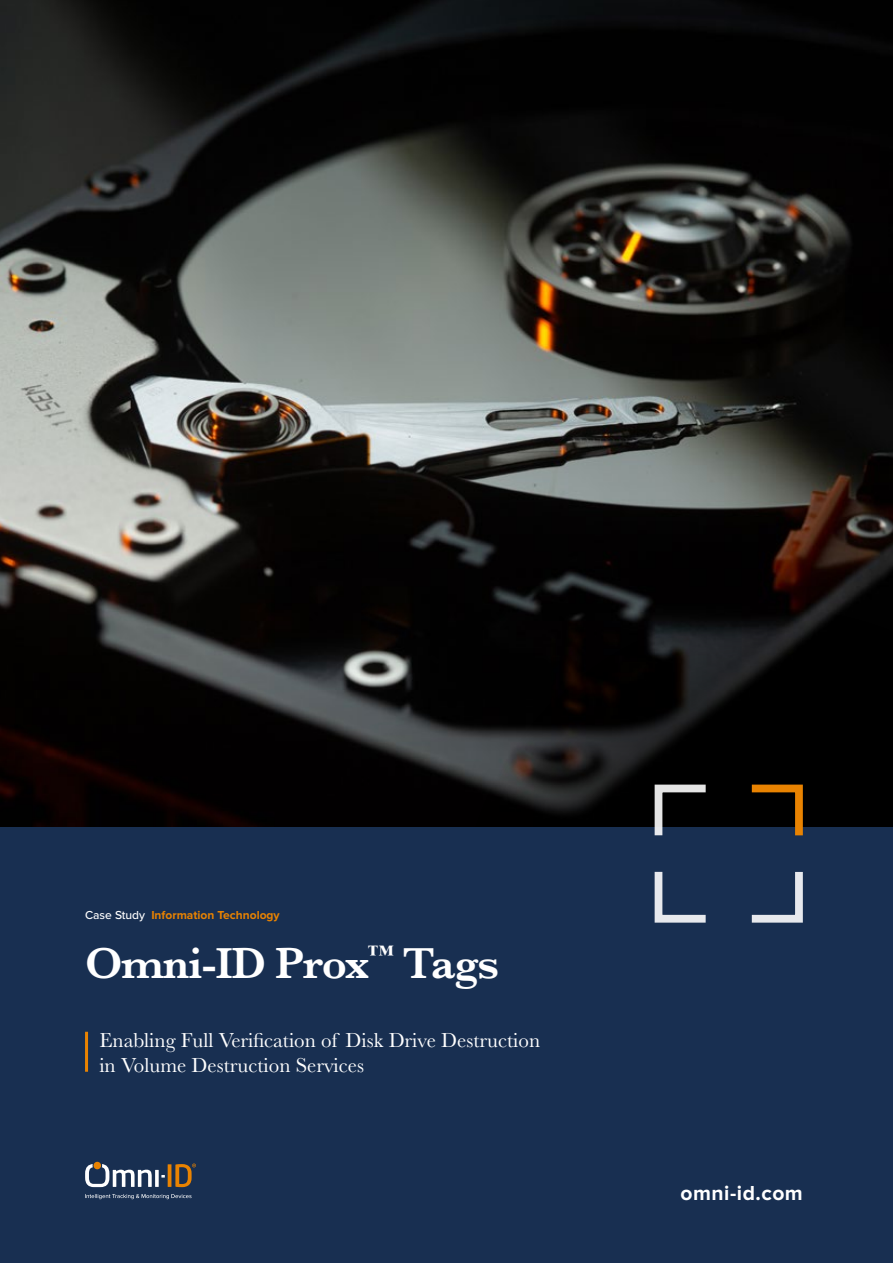
<style>
.page{position:relative;width:893px;height:1263px;background:#fff}
.page>*{position:absolute;margin:0;border:0;box-sizing:border-box;transform-origin:0 0}
.t1{font:600 45px "Baskerville";letter-spacing:-.025em;color:#fff}
.t2{font:21px/25.2px "Baskerville";color:#fff}
.t3{font:700 21px "Proxima Nova";letter-spacing:.025em;color:#fff}
.t4{font:700 12px "Proxima Nova";color:#e98301}
.s1{font-weight:500;color:#fff}
</style>
<div class="page">
<img style="left:0;top:0;width:893px;height:827px">
<svg style="left:459px;top:608px;width:434px;height:219px;background:#0b0a0b"></svg>
<div style="left:0;top:827px;width:893px;height:436px;background:#182f51"></div>
<svg style="left:653px;top:783px;width:54px;height:53px;background:#3e4146"></svg>
<svg style="left:744px;top:781px;width:63px;height:55px;background:#34220b"></svg>
<svg style="left:751px;top:871px;width:52px;height:52px"></svg>
<svg style="left:654px;top:871px;width:52px;height:52px"></svg>
<hr style="left:85px;top:1032px;width:3px;height:40px;background:#e98301">
<svg style="left:85px;top:1164px;width:67px;height:23px"></svg>
<svg style="left:155px;top:1170px;width:4px;height:17px"></svg>
<hr style="left:168px;top:1164px;width:3px;height:23px;background:#e98301">
<div style="left:94px;top:1162px;width:7px;height:7px;background:#e98301;border-radius:50%"></div>
<svg style="left:175px;top:1163px;width:21px;height:24px"></svg>
<svg style="left:85px;top:1194px;width:107px;height:5px"></svg>
<p class="t4" style="left:85px;top:908px;width:196px"><span class="s1">Case Study</span> Information Technology</p>
<h1 class="t1" style="left:85px;top:932px;width:415px">Omni-ID Prox<sup>™</sup> Tags</h1>
<p class="t2" style="left:99px;top:1027px;width:442px">Enabling Full Verification of Disk Drive Destruction in Volume Destruction Services</p>
<p class="t3" style="left:680px;top:1180px;width:124px">omni-id.com</p>
</div>
